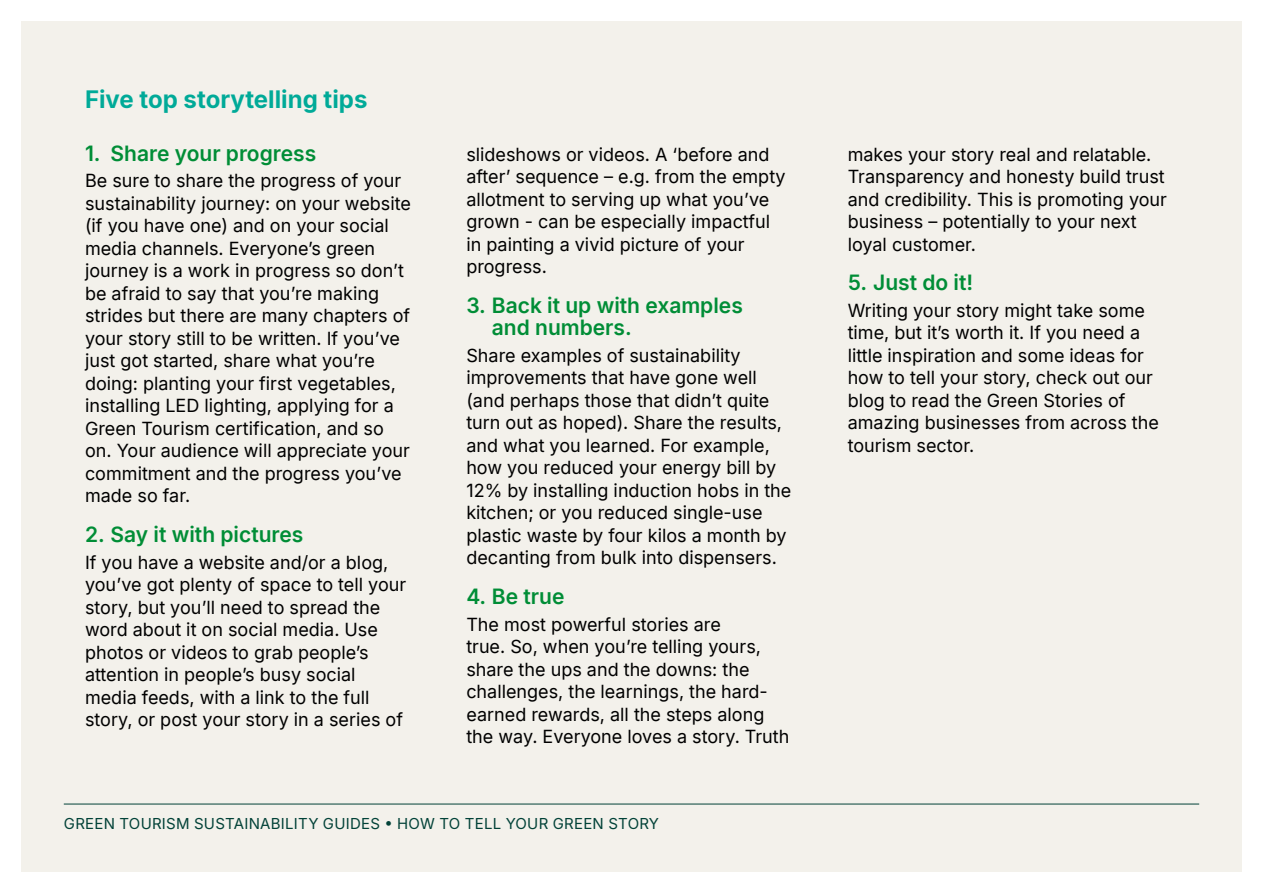
<style>
.page{position:relative;width:1263px;height:893px;background:#fff}
.page>*{position:absolute;margin:0;border:0;box-sizing:border-box;transform-origin:0 0}
.t1{font:700 24px "Inter";color:#00aa98}
.t2{font:600 21px/22.5px "Inter";color:#008d36}
.t3{font:18px/22.5px "Inter";color:#000}
.t4{font:15px "Inter";letter-spacing:.015em;color:#024238}
</style>
<div class="page">
<div style="left:21px;top:21px;width:1221px;height:851px;background:#f3f1eb"></div>
<hr style="left:64px;top:804px;width:1135px;height:1px;background:#024238">
<h1 class="t1" style="left:85px;top:82px;width:284px">Five top storytelling tips</h1>
<p class="t2" style="left:85px;top:141px;width:233px">1. Share your progress</p>
<p class="t3" style="left:85px;top:169px;width:327px">Be sure to share the progress of your sustainability journey: on your website (if you have one) and on your social media channels. Everyone’s green journey is a work in progress so don’t be afraid to say that you’re making strides but there are many chapters of your story still to be written. If you’ve just got started, share what you’re doing: planting your first vegetables, installing LED lighting, applying for a Green Tourism certification, and so on. Your audience will appreciate your commitment and the progress you’ve made so far.</p>
<p class="t2" style="left:85px;top:522px;width:220px">2. Say it with pictures</p>
<p class="t3" style="left:85px;top:550px;width:323px">If you have a website and/or a blog, you’ve got plenty of space to tell your story, but you’ll need to spread the word about it on social media. Use photos or videos to grab people’s attention in people’s busy social media feeds, with a link to the full story, or post your story in a series of</p>
<p class="t3" style="left:466px;top:142px;width:321px">slideshows or videos. A ‘before and after’ sequence – e.g. from the empty allotment to serving up what you’ve grown - can be especially impactful in painting a vivid picture of your progress.</p>
<p class="t2" style="left:492px;top:293px;width:252px;text-indent:-26px">3. Back it up with examples and numbers.</p>
<p class="t3" style="left:466px;top:343px;width:327px">Share examples of sustainability improvements that have gone well (and perhaps those that didn’t quite turn out as hoped). Share the results, and what you learned. For example, how you reduced your energy bill by 12% by installing induction hobs in the kitchen; or you reduced single-use plastic waste by four kilos a month by decanting from bulk into dispensers.</p>
<p class="t2" style="left:466px;top:584px;width:100px">4. Be true</p>
<p class="t3" style="left:466px;top:612px;width:325px">The most powerful stories are<br>true. So, when you’re telling yours, share the ups and the downs: the challenges, the learnings, the hard&shy;earned rewards, all the steps along the way. Everyone loves a story. Truth</p>
<p class="t4" style="left:64px;top:813px;width:597px">GREEN TOURISM SUSTAINABILITY GUIDES • HOW TO TELL YOUR GREEN STORY</p>
<p class="t3" style="left:848px;top:142px;width:321px">makes your story real and relatable.<br>Transparency and honesty build trust and credibility. This is promoting your business – potentially to your next loyal customer.</p>
<p class="t2" style="left:848px;top:271px;width:127px">5. Just do it!</p>
<p class="t3" style="left:848px;top:298px;width:313px">Writing your story might take some time, but it’s worth it. If you need a little inspiration and some ideas for how to tell your story, check out our blog to read the Green Stories of amazing businesses from across the tourism sector.</p>
</div>
